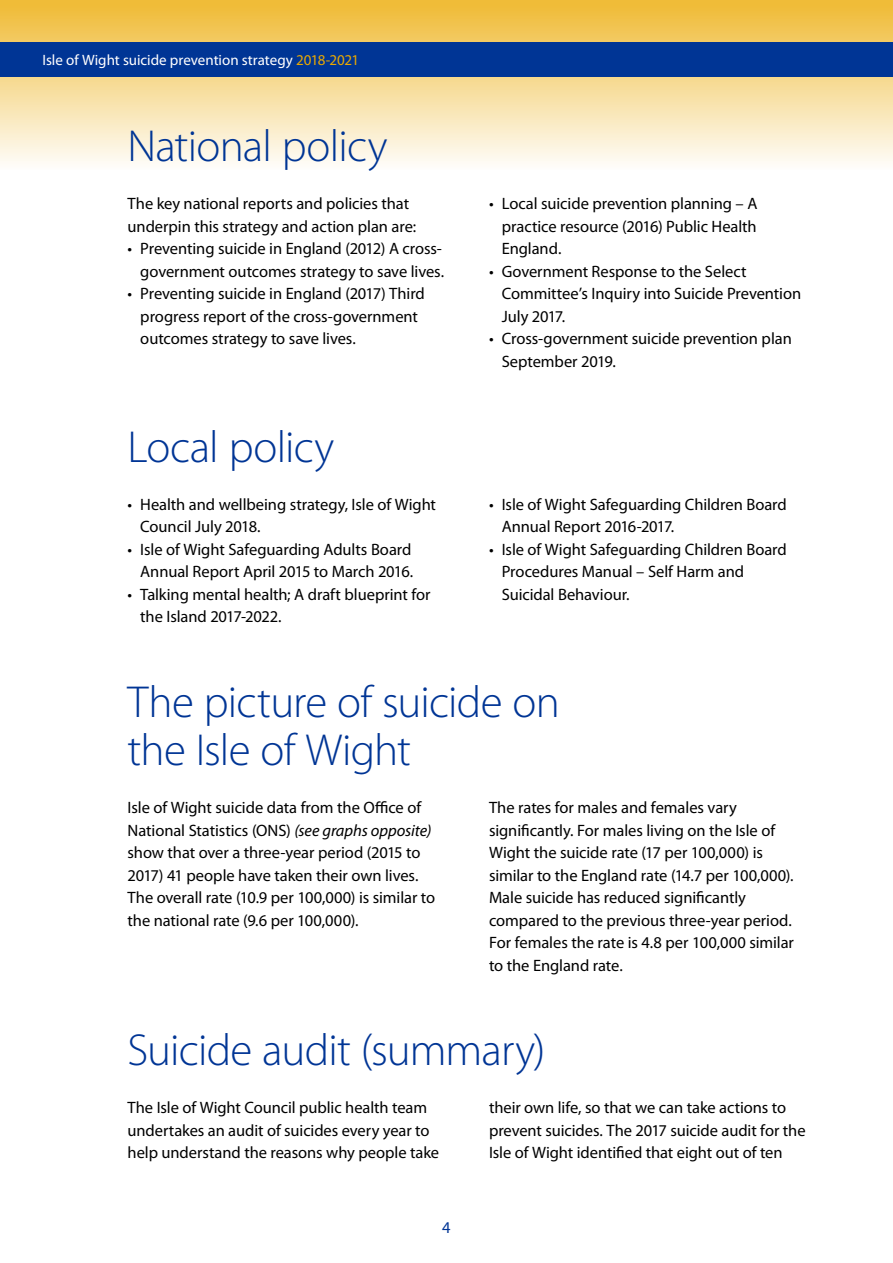
<style>
.page{position:relative;width:893px;height:1263px;background:#fff}
.page>*{position:absolute;margin:0;border:0;box-sizing:border-box;transform-origin:0 0}
.t1{font:300 45px/48px "Myriad Pro";letter-spacing:-.015em;color:#003595}
.t2{font:16.5px/22.5px "Myriad Pro";letter-spacing:-.005em;color:#000}
.t3{font:16.5px "Myriad Pro";color:#003595}
.t4{font:15px "Myriad Pro";letter-spacing:-.005em;color:#fff}
.s1{color:#eba900}
.s2{font-style:italic}
</style>
<div class="page">
<svg style="left:0;top:0;width:893px;height:163px;background:#f5db99"></svg>
<div style="left:0;top:43px;width:893px;height:34px;background:#003595"></div>
<p class="t4" style="left:43px;top:51px;width:318px">Isle of Wight suicide prevention strategy <span class="s1">2018-2021</span></p>
<h1 class="t1" style="left:128px;top:122px;width:261px">National policy</h1>
<p class="t2" style="left:128px;top:192px;width:290px">The key national reports and policies that underpin this strategy and action plan are:</p>
<p class="t2" style="left:128px;top:237px;width:318px;text-align:right">• Preventing suicide in England (2012) A cross&shy;government outcomes strategy to save lives.</p>
<p class="t2" style="left:140px;top:282px;width:286px;text-indent:-13px">• Preventing suicide in England (2017) Third progress report of the cross-government outcomes strategy to save lives.</p>
<h1 class="t1" style="left:128px;top:422px;width:208px">Local policy</h1>
<p class="t2" style="left:140px;top:493px;width:297px;text-indent:-13px">• Health and wellbeing strategy, Isle of Wight<br>Council July 2018.</p>
<p class="t2" style="left:128px;top:538px;width:287px;text-align:right">• Isle of Wight Safeguarding Adults Board<br>Annual Report April 2015 to March 2016.</p>
<p class="t2" style="left:140px;top:583px;width:292px;text-indent:-13px">• Talking mental health; A draft blueprint for the Island 2017-2022.</p>
<p class="t2" style="left:502px;top:192px;width:257px;text-align:justify;text-indent:-13px">• Local suicide prevention planning – A practice resource (2016) Public Health England.</p>
<p class="t2" style="left:502px;top:260px;width:301px;text-indent:-13px">• Government Response to the Select<br>Committee’s Inquiry into Suicide Prevention<br>July 2017.</p>
<p class="t2" style="left:502px;top:327px;width:292px;text-indent:-13px">• Cross-government suicide prevention plan<br>September 2019.</p>
<p class="t2" style="left:502px;top:493px;width:287px;text-indent:-13px">• Isle of Wight Safeguarding Children Board<br>Annual Report 2016-2017.</p>
<p class="t2" style="left:502px;top:538px;width:287px;text-indent:-13px">• Isle of Wight Safeguarding Children Board<br>Procedures Manual – Self Harm and<br>Suicidal Behaviour.</p>
<h1 class="t1" style="left:128px;top:677px;width:434px">The picture of suicide on the Isle of Wight</h1>
<p class="t2" style="left:128px;top:796px;width:309px">Isle of Wight suicide data from the Office of National Statistics (ONS) <span class="s2">(see graphs opposite) </span>show that over a three-year period (2015 to 2017) 41 people have taken their own lives.<br>The overall rate (10.9 per 100,000) is similar to the national rate (9.6 per 100,000).</p>
<p class="t2" style="left:489px;top:796px;width:306px">The rates for males and females vary significantly. For males living on the Isle of Wight the suicide rate (17 per 100,000) is similar to the England rate (14.7 per 100,000).<br>Male suicide has reduced significantly compared to the previous three-year period.<br>For females the rate is 4.8 per 100,000 similar to the England rate.</p>
<h1 class="t1" style="left:128px;top:1026px;width:419px">Suicide audit (summary)</h1>
<p class="t2" style="left:128px;top:1096px;width:313px">The Isle of Wight Council public health team undertakes an audit of suicides every year to help understand the reasons why people take</p>
<p class="t2" style="left:489px;top:1096px;width:318px">their own life, so that we can take actions to prevent suicides. The 2017 suicide audit for the<br>Isle of Wight identified that eight out of ten</p>
<p class="t3" style="left:442px;top:1217px;width:10px">4</p>
</div>
